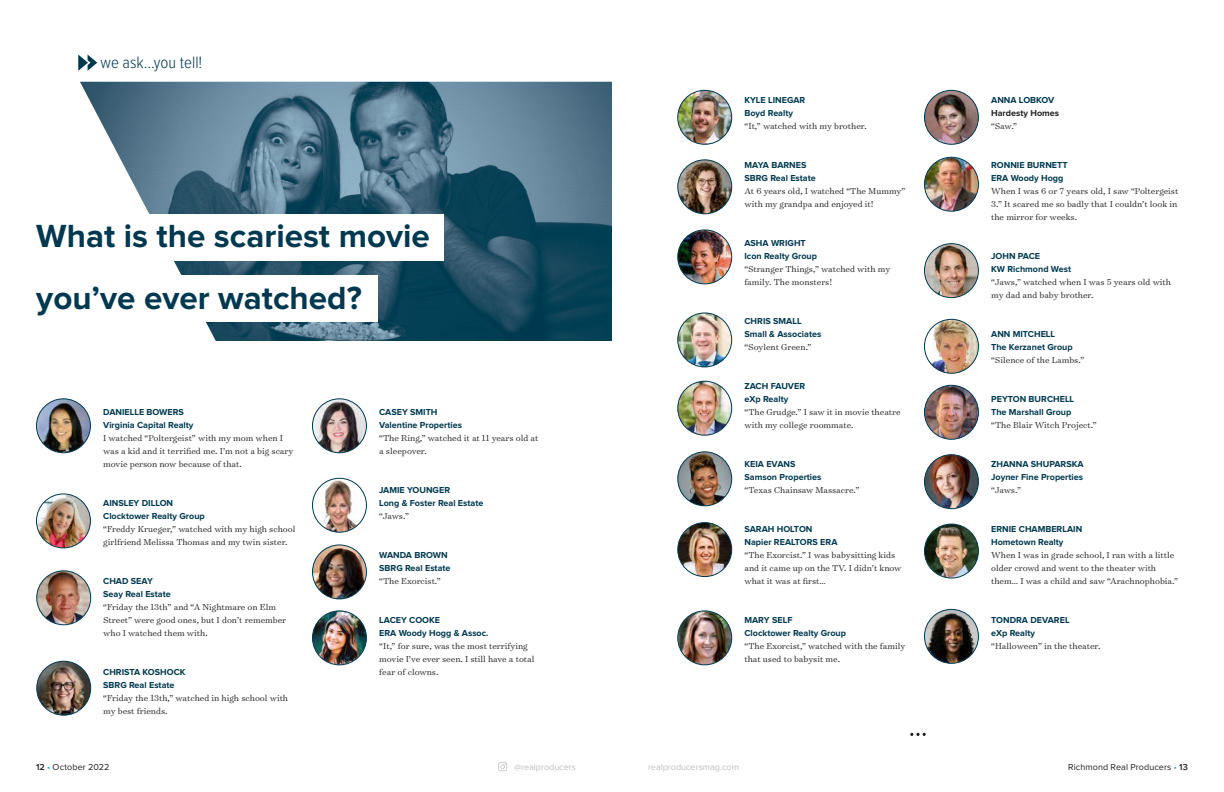
<style>
.page{position:relative;width:1224px;height:792px;background:#fff}
.page>*{position:absolute;margin:0;border:0;box-sizing:border-box;transform-origin:0 0}
.t1{font:700 33.2px/61.7px "Proxima Nova";color:#00394f}
.t2{font:300 17px "Proxima Nova Cond";color:#00394f}
.t3{font:300 9.8px/13px "Surveyor Text";color:#231f20}
.t4{font:700 9px/13px "Proxima Nova";color:#00394f}
.t5{font:9px "Proxima Nova";letter-spacing:.01em;color:#231f20}
.t6{font:9px "Proxima Nova";color:#bcbec0}
.t7{font:700 9px "Proxima Nova";color:#231f20}
.s1{font-weight:600}
.s2{color:#19a8e0}
</style>
<div class="page">
<svg style="left:498px;top:762px;width:9px;height:9px"></svg>
<img style="left:678px;top:90px;width:54px;height:54px;border-radius:27px">
<div style="left:677px;top:90px;width:55px;height:55px;border:1px solid #00394f;border-radius:50%"></div>
<img style="left:36px;top:399px;width:54px;height:54px;border-radius:27px">
<div style="left:36px;top:398px;width:55px;height:55px;border:1px solid #00394f;border-radius:50%"></div>
<img style="left:37px;top:571px;width:54px;height:54px;border-radius:27px">
<div style="left:36px;top:570px;width:55px;height:55px;border:1px solid #00394f;border-radius:50%"></div>
<img style="left:37px;top:661px;width:54px;height:54px;border-radius:27px">
<div style="left:36px;top:661px;width:55px;height:55px;border:1px solid #00394f;border-radius:50%"></div>
<img style="left:312px;top:399px;width:54px;height:54px;border-radius:27px">
<div style="left:312px;top:398px;width:55px;height:55px;border:1px solid #00394f;border-radius:50%"></div>
<img style="left:312px;top:478px;width:54px;height:54px;border-radius:27px">
<div style="left:312px;top:478px;width:55px;height:55px;border:1px solid #00394f;border-radius:50%"></div>
<img style="left:36px;top:494px;width:54px;height:54px;border-radius:27px">
<div style="left:36px;top:493px;width:55px;height:55px;border:1px solid #00394f;border-radius:50%"></div>
<img style="left:312px;top:545px;width:54px;height:54px;border-radius:27px">
<div style="left:312px;top:544px;width:55px;height:55px;border:1px solid #00394f;border-radius:50%"></div>
<img style="left:312px;top:611px;width:54px;height:54px;border-radius:27px">
<div style="left:312px;top:610px;width:55px;height:55px;border:1px solid #00394f;border-radius:50%"></div>
<img style="left:678px;top:230px;width:54px;height:54px;border-radius:27px">
<div style="left:677px;top:229px;width:55px;height:55px;border:1px solid #00394f;border-radius:50%"></div>
<img style="left:678px;top:313px;width:54px;height:54px;border-radius:27px">
<div style="left:677px;top:312px;width:55px;height:55px;border:1px solid #00394f;border-radius:50%"></div>
<img style="left:678px;top:381px;width:54px;height:54px;border-radius:27px">
<div style="left:677px;top:381px;width:55px;height:55px;border:1px solid #00394f;border-radius:50%"></div>
<img style="left:924px;top:90px;width:54px;height:54px;border-radius:27px">
<div style="left:924px;top:90px;width:55px;height:55px;border:1px solid #00394f;border-radius:50%"></div>
<img style="left:924px;top:157px;width:54px;height:54px;border-radius:27px">
<div style="left:924px;top:157px;width:55px;height:55px;border:1px solid #00394f;border-radius:50%"></div>
<img style="left:924px;top:244px;width:54px;height:54px;border-radius:27px">
<div style="left:924px;top:243px;width:55px;height:55px;border:1px solid #00394f;border-radius:50%"></div>
<img style="left:924px;top:385px;width:54px;height:54px;border-radius:27px">
<div style="left:924px;top:385px;width:55px;height:55px;border:1px solid #00394f;border-radius:50%"></div>
<img style="left:924px;top:319px;width:54px;height:54px;border-radius:27px">
<div style="left:924px;top:319px;width:55px;height:55px;border:1px solid #00394f;border-radius:50%"></div>
<img style="left:924px;top:455px;width:54px;height:54px;border-radius:27px">
<div style="left:924px;top:454px;width:55px;height:55px;border:1px solid #00394f;border-radius:50%"></div>
<img style="left:925px;top:609px;width:53px;height:54px;border-radius:27px">
<div style="left:924px;top:609px;width:55px;height:55px;border:1px solid #00394f;border-radius:50%"></div>
<img style="left:924px;top:524px;width:54px;height:54px;border-radius:27px">
<div style="left:924px;top:524px;width:55px;height:55px;border:1px solid #00394f;border-radius:50%"></div>
<img style="left:678px;top:611px;width:54px;height:54px;border-radius:27px">
<div style="left:677px;top:610px;width:55px;height:55px;border:1px solid #00394f;border-radius:50%"></div>
<img style="left:678px;top:523px;width:54px;height:54px;border-radius:27px">
<div style="left:677px;top:522px;width:55px;height:55px;border:1px solid #00394f;border-radius:50%"></div>
<img style="left:678px;top:452px;width:54px;height:54px;border-radius:27px">
<div style="left:677px;top:451px;width:55px;height:55px;border:1px solid #00394f;border-radius:50%"></div>
<img style="left:678px;top:160px;width:54px;height:54px;border-radius:27px">
<div style="left:677px;top:159px;width:55px;height:55px;border:1px solid #00394f;border-radius:50%"></div>
<svg style="left:910px;top:733px;width:16px;height:3px"></svg>
<img style="left:80px;top:82px;width:532px;height:259px">
<div style="left:0;top:275px;width:378px;height:47px;background:#fff"></div>
<div style="left:0;top:214px;width:444px;height:47px;background:#fff"></div>
<svg style="left:78px;top:55px;width:19px;height:16px"></svg>
<h2 class="t2" style="left:101px;top:54px;width:103px">we ask...you tell!</h2>
<h1 class="t1" style="left:36px;top:207px;width:395px">What is the scariest movie you’ve ever watched?</h1>
<p class="t4" style="left:103px;top:406px;width:92px">DANIELLE BOWERS<br>Virginia Capital Realty</p>
<p class="t3" style="left:103px;top:431px;width:192px">I watched “Poltergeist” with my mom when I was a kid and it terrified me. I’m not a big scary movie person now because of that.</p>
<p class="t4" style="left:103px;top:497px;width:103px">AINSLEY DILLON<br>Clocktower Realty Group</p>
<p class="t3" style="left:103px;top:522px;width:194px">“Freddy Krueger,” watched with my high school girlfriend Melissa Thomas and my twin sister.</p>
<p class="t4" style="left:103px;top:575px;width:69px">CHAD SEAY<br>Seay Real Estate</p>
<p class="t3" style="left:103px;top:600px;width:185px">“Friday the 13th” and “A Nightmare on Elm<br>Street” were good ones, but I don’t remember who I watched them with.</p>
<p class="t4" style="left:103px;top:666px;width:84px">CHRISTA KOSHOCK<br>SBRG Real Estate</p>
<p class="t3" style="left:103px;top:691px;width:186px">“Friday the 13th,” watched in high school with my best friends.</p>
<p class="t4" style="left:379px;top:406px;width:84px">CASEY SMITH<br>Valentine Properties</p>
<p class="t3" style="left:379px;top:431px;width:161px">“The Ring,” watched it at 11 years old at a sleepover.</p>
<p class="t4" style="left:379px;top:484px;width:106px">JAMIE YOUNGER<br>Long &amp; Foster Real Estate</p>
<p class="t3" style="left:379px;top:509px;width:31px">“Jaws.”</p>
<p class="t4" style="left:379px;top:549px;width:73px">WANDA BROWN<br>SBRG Real Estate</p>
<p class="t3" style="left:379px;top:574px;width:63px">“The Exorcist.”</p>
<p class="t4" style="left:379px;top:614px;width:111px">LACEY COOKE<br>ERA Woody Hogg &amp; Assoc.</p>
<p class="t3" style="left:379px;top:639px;width:157px">“It,” for sure, was the most terrifying movie I’ve ever seen. I still have a total fear of clowns.</p>
<p class="t4" style="left:744px;top:94px;width:62px">KYLE LINEGAR<br>Boyd Realty</p>
<p class="t3" style="left:744px;top:119px;width:124px">“It,” watched with my brother.</p>
<p class="t4" style="left:744px;top:159px;width:73px">MAYA BARNES<br>SBRG Real Estate</p>
<p class="t3" style="left:744px;top:184px;width:162px">At 6 years old, I watched “The Mummy” with my grandpa and enjoyed it!</p>
<p class="t4" style="left:744px;top:237px;width:74px">ASHA WRIGHT<br>Icon Realty Group</p>
<p class="t3" style="left:744px;top:262px;width:147px">“Stranger Things,” watched with my family. The monsters!</p>
<p class="t4" style="left:744px;top:315px;width:78px">CHRIS SMALL<br>Small &amp; Associates</p>
<p class="t3" style="left:744px;top:340px;width:69px">“Soylent Green.”</p>
<p class="t4" style="left:744px;top:380px;width:62px">ZACH FAUVER eXp Realty</p>
<p class="t3" style="left:744px;top:405px;width:158px">“The Grudge.” I saw it in movie theatre with my college roommate.</p>
<p class="t4" style="left:744px;top:458px;width:79px">KEIA EVANS<br>Samson Properties</p>
<p class="t3" style="left:744px;top:483px;width:117px">“Texas Chainsaw Massacre.”</p>
<p class="t4" style="left:744px;top:523px;width:95px">SARAH HOLTON<br>Napier REALTORS ERA</p>
<p class="t3" style="left:744px;top:548px;width:159px">“The Exorcist.” I was babysitting kids and it came up on the TV. I didn’t know what it was at first…</p>
<p class="t4" style="left:744px;top:614px;width:103px">MARY SELF<br>Clocktower Realty Group</p>
<p class="t3" style="left:744px;top:639px;width:162px">“The Exorcist,” watched with the family that used to babysit me.</p>
<p class="t4" style="left:991px;top:94px;width:65px">ANNA LOBKOV</p>
<p class="t7" style="left:991px;top:109px;width:69px">Hardesty Homes</p>
<p class="t3" style="left:991px;top:119px;width:28px">“Saw.”</p>
<p class="t4" style="left:991px;top:159px;width:78px">RONNIE BURNETT<br>ERA Woody Hogg</p>
<p class="t3" style="left:991px;top:184px;width:189px;text-align:justify">When I was 6 or 7 years old, I saw “Poltergeist 3.” It scared me so badly that I couldn’t look in the mirror for weeks.</p>
<p class="t4" style="left:991px;top:250px;width:81px">JOHN PACE<br>KW Richmond West</p>
<p class="t3" style="left:991px;top:275px;width:181px">“Jaws,” watched when I was 5 years old with my dad and baby brother.</p>
<p class="t4" style="left:991px;top:328px;width:83px">ANN MITCHELL<br>The Kerzanet Group</p>
<p class="t3" style="left:991px;top:353px;width:95px">“Silence of the Lambs.”</p>
<p class="t4" style="left:991px;top:393px;width:85px">PEYTON BURCHELL<br>The Marshall Group</p>
<p class="t3" style="left:991px;top:418px;width:107px">“The Blair Witch Project.”</p>
<p class="t4" style="left:991px;top:458px;width:94px">ZHANNA SHUPARSKA<br>Joyner Fine Properties</p>
<p class="t3" style="left:991px;top:483px;width:31px">“Jaws.”</p>
<p class="t4" style="left:991px;top:523px;width:93px">ERNIE CHAMBERLAIN<br>Hometown Realty</p>
<p class="t3" style="left:991px;top:548px;width:188px">When I was in grade school, I ran with a little older crowd and went to the theater with them… I was a child and saw “Arachnophobia.”</p>
<p class="t4" style="left:991px;top:614px;width:80px">TONDRA DEVAREL eXp Realty</p>
<p class="t3" style="left:991px;top:639px;width:111px">“Halloween” in the theater.</p>
<p class="t5" style="left:36px;top:762px;width:75px"><span class="s1">12</span> <span class="s2">•</span> October 2022</p>
<p class="t6" style="left:514px;top:762px;width:63px">@realproducers</p>
<p class="t6" style="left:648px;top:762px;width:92px">realproducersmag.com</p>
<p class="t5" style="left:1068px;top:762px;width:121px">Richmond Real Producers <span class="s2">•</span> <span class="s1">13</span></p>
</div>
